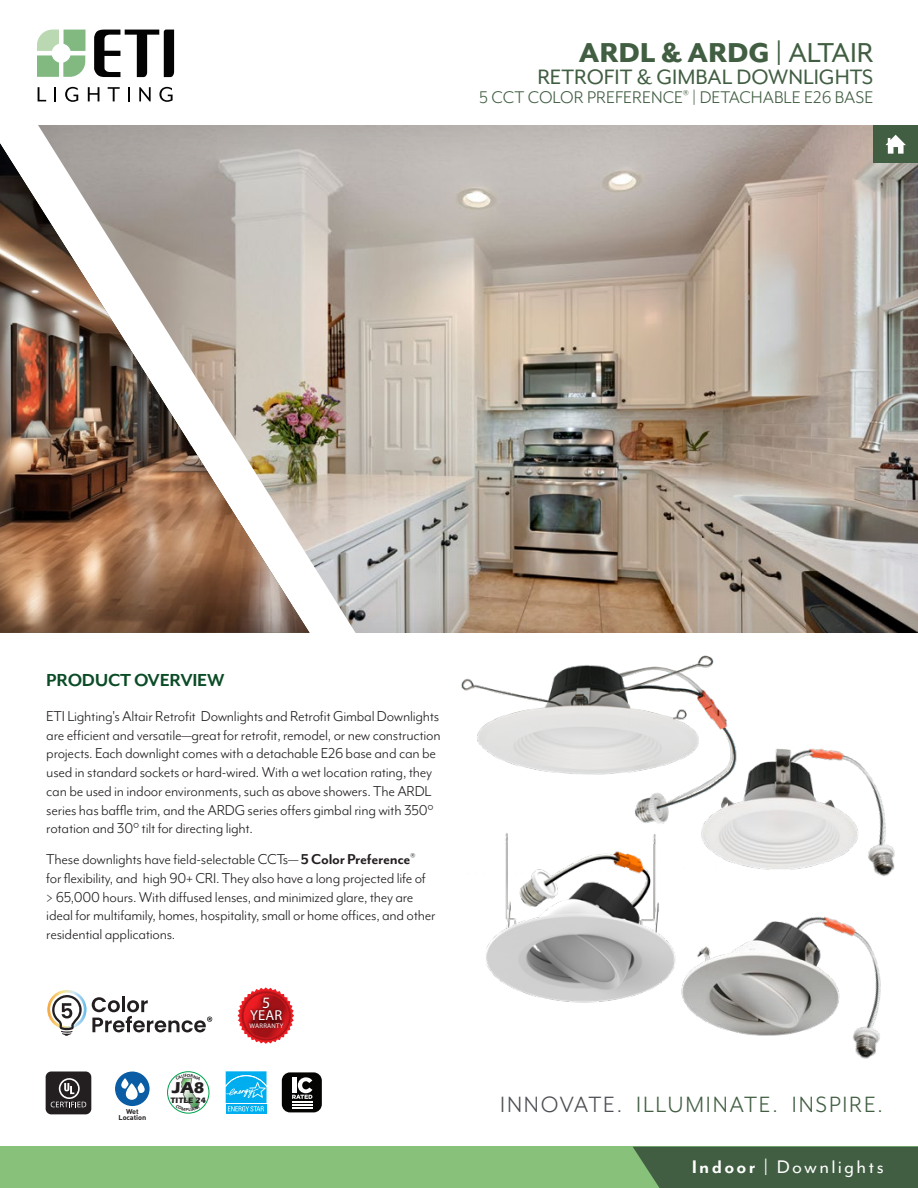
<style>
.page{position:relative;width:918px;height:1188px;background:#fff}
.page>*{position:absolute;margin:0;border:0;box-sizing:border-box;transform-origin:0 0}
.t1{font:800 31.5px "Mr Eaves Mod OT";color:#415e42}
.t2{font:25.5px "Mr Eaves Mod OT";letter-spacing:.07em;color:#415e42}
.t3{font:24px "Mr Eaves Mod OT";color:#415e42}
.t4{font:21px "Mr Eaves Mod OT";letter-spacing:.11em;color:#fff}
.t5{font:700 20.1px "Mr Eaves Mod OT";letter-spacing:-.015em;color:#0b4c27}
.t6{font:19.5px "Mr Eaves Mod OT";color:#415e42}
.t7{font:16.5px/18.8px "Mr Eaves Mod OT";letter-spacing:-.015em;color:#231f20}
.t8{font:700 16.2px "Eras ITC";color:#231f20}
.t9{font:15.9px "Myriad Pro";color:#fff}
.t10{font:14.4px "Myriad Pro";color:#fff}
.t11{font:700 8.1px "Eras ITC";color:#231f20}
.t12{font:6.9px/6.6px "DIN Bold Alternate";letter-spacing:-.015em;color:#231f20;text-align:center;scale:1.06 1}
.t13{font:6.6px "Myriad Pro";letter-spacing:.04em;color:#fff}
.s1{font-weight:700}
.s2{font-weight:400}
.s3{color:#4c4f53}
</style>
<div class="page">
<div style="left:0;top:1147px;width:918px;height:41px;background:#88c27a"></div>
<div style="left:633px;top:1147px;width:285px;height:41px;background:#415e42"></div>
<div style="left:32px;top:124px;width:886px;height:509px;background:#231f20;opacity:.15"></div>
<svg style="left:312px;top:124px;width:64px;height:509px;background:#b9b1a8"></svg>
<div style="left:0;top:124px;width:312px;height:509px;background:#231f20;opacity:.2"></div>
<svg style="left:238px;top:987px;width:56px;height:57px"></svg>
<img style="left:245px;top:1004px;width:42px;height:24px">
<img style="left:258px;top:990px;width:16px;height:26px">
<img style="left:245px;top:1018px;width:41px;height:15px">
<svg style="left:47px;top:990px;width:165px;height:46px"></svg>
<svg style="left:225px;top:1071px;width:1px;height:32px"></svg>
<svg style="left:226px;top:1111px;width:41px;height:3px"></svg>
<svg style="left:226px;top:1071px;width:41px;height:40px;background:#30bdf1"></svg>
<div style="left:167px;top:1071px;width:42px;height:43px;border:1px solid #00a54f;border-radius:50%"></div>
<div style="left:282px;top:1072px;width:40px;height:40px;background:#040503;border-radius:8px"></div>
<svg style="left:292px;top:1077px;width:20px;height:22px"></svg>
<hr style="left:292px;top:1101px;width:20px;height:2px;background:#fff">
<hr style="left:292px;top:1104px;width:20px;height:2px;background:#fff">
<hr style="left:292px;top:1107px;width:20px;height:2px;background:#fff">
<div style="left:873px;top:125px;width:45px;height:38px;background:#415e42"></div>
<svg style="left:885px;top:135px;width:21px;height:19px"></svg>
<img style="left:454px;top:599px;width:289px;height:176px">
<img style="left:486px;top:793px;width:197px;height:210px">
<div style="left:46px;top:1072px;width:45px;height:42px;background:#231f20;border-radius:6px"></div>
<svg style="left:51px;top:1078px;width:35px;height:29px"></svg>
<svg style="left:94px;top:30px;width:80px;height:47px"></svg>
<svg style="left:37px;top:30px;width:48px;height:47px"></svg>
<svg style="left:38px;top:87px;width:8px;height:14px"></svg>
<svg style="left:54px;top:87px;width:2px;height:14px"></svg>
<svg style="left:65px;top:87px;width:13px;height:14px"></svg>
<svg style="left:88px;top:87px;width:11px;height:14px"></svg>
<svg style="left:108px;top:87px;width:12px;height:14px"></svg>
<svg style="left:128px;top:87px;width:2px;height:14px"></svg>
<svg style="left:139px;top:87px;width:12px;height:14px"></svg>
<svg style="left:159px;top:87px;width:14px;height:14px"></svg>
<img style="left:879px;top:793px;width:16px;height:83px">
<img style="left:683px;top:712px;width:196px;height:163px">
<img style="left:874px;top:954px;width:7px;height:100px">
<img style="left:663px;top:864px;width:211px;height:195px">
<div style="left:115px;top:1072px;width:35px;height:34px;background:#0a5ca4;border-radius:50%"></div>
<svg style="left:137px;top:1082px;width:8px;height:11px"></svg>
<svg style="left:121px;top:1078px;width:8px;height:11px"></svg>
<svg style="left:124px;top:1081px;width:15px;height:19px"></svg>
<svg style="left:175px;top:1074px;width:26px;height:37px"></svg>
<h1 class="t1" style="left:579px;top:34px;width:296px">ARDL &amp; ARDG <span class="s1">|</span> <span class="s2">ALTAIR</span></h1>
<h3 class="t3" style="left:537px;top:63px;width:338px">RETROFIT &amp; GIMBAL DOWNLIGHTS</h3>
<p class="t6" style="left:479px;top:87px;width:396px">5 CCT COLOR PREFERENCE<sup>®</sup> | DETACHABLE E26 BASE</p>
<p class="t5" style="left:46px;top:668px;width:180px">PRODUCT OVERVIEW</p>
<p class="t7" style="left:46px;top:707px;width:396px">ETI Lighting's Altair Retrofit Downlights and Retrofit Gimbal Downlights are efficient and versatile—great for retrofit, remodel, or new construction projects. Each downlight comes with a detachable E26 base and can be used in standard sockets or hard-wired. With a wet location rating, they can be used in indoor environments, such as above showers. The ARDL series has baffle trim, and the ARDG series offers gimbal ring with 350° rotation and 30° tilt for directing light.</p>
<p class="t7" style="left:46px;top:850px;width:391px">These downlights have field-selectable CCTs— <span class="s1">5 Color Preference</span><sup>®<br></sup>for flexibility, and high 90+ CRI. They also have a long projected life of &gt; 65,000 hours. With diffused lenses, and minimized glare, they are ideal for multifamily, homes, hospitality, small or home offices, and other residential applications.</p>
<p class="t9" style="left:262px;top:993px;width:10px">5</p>
<p class="t13" style="left:250px;top:1021px;width:35px">WARRANTY</p>
<p class="t10" style="left:250px;top:1006px;width:34px">YEAR</p>
<p class="t8" style="left:172px;top:1078px;width:34px">JA8</p>
<p class="t11" style="left:171px;top:1096px;width:37px">TITLE 24</p>
<h2 class="t2" style="left:500px;top:1090px;width:384px"><span class="s3">INNOVATE.</span> ILLUMINATE. INSPIRE.</h2>
<p class="t12" style="left:119px;top:1107px;width:28px">Wet<br>Location</p>
<p class="t12" style="left:175px;top:1107px;width:19px">Damp</p>
<p class="t4" style="left:692px;top:1156px;width:194px"><span class="s1">Indoor</span> | Downlights</p>
</div>
